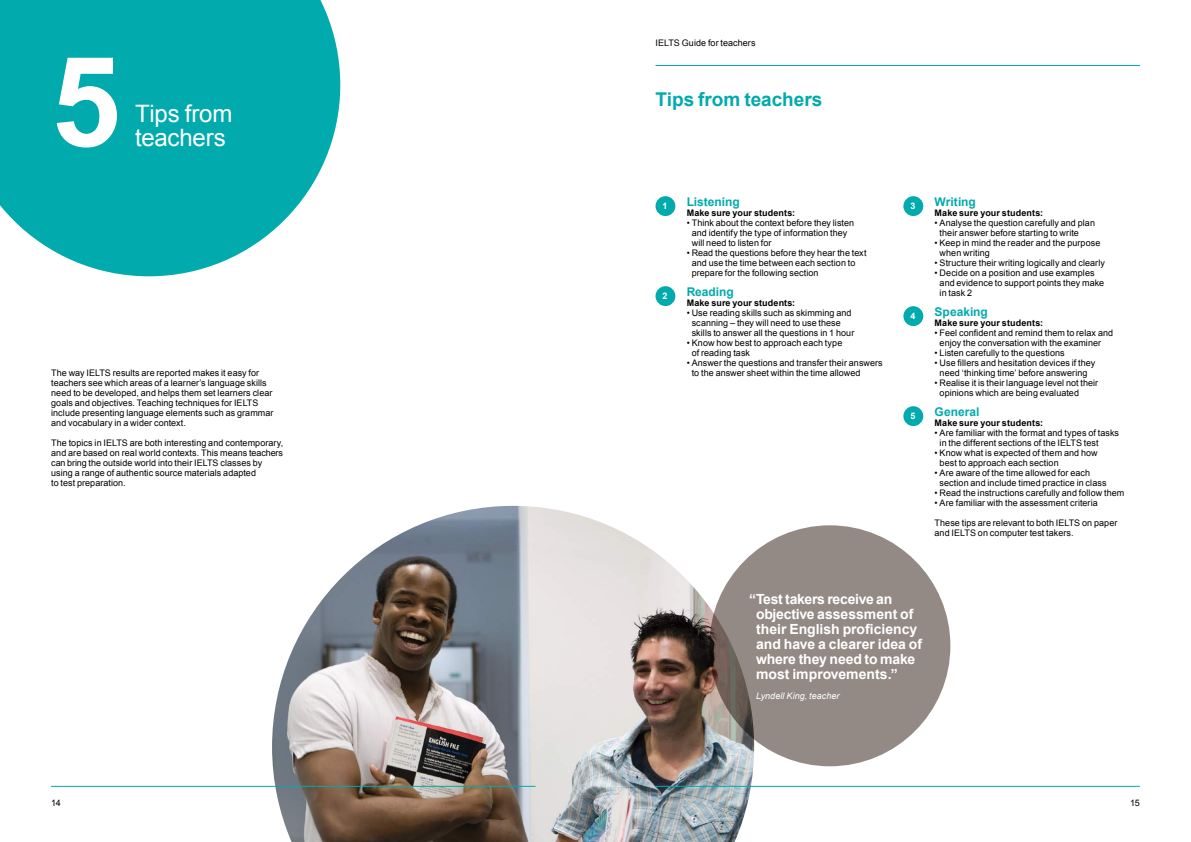
<style>
.page{position:relative;width:1191px;height:842px;background:#fff}
.page>*{position:absolute;margin:0;border:0;box-sizing:border-box;transform-origin:0 0}
.t1{font:700 125px "Arial";color:#fff}
.t2{font:24px/24px "Arial";letter-spacing:-.01em;color:#fff}
.t3{font:700 19px "Arial";color:#00aaad}
.t4{font:700 14px/15px "Arial";letter-spacing:-.005em;color:#fff}
.t5{font:700 12px "Arial";color:#00aaad}
.t6{font:9px/10px "Arial";letter-spacing:.005em;color:#000}
.t7{font:700 9px "Arial";letter-spacing:.01em;color:#000}
.t8{font:italic 9px "Arial";letter-spacing:.005em;color:#fff}
.t9{font:700 9px "Arial";color:#fff}
</style>
<div class="page">
<img style="left:272px;top:506px;width:482px;height:336px">
<hr style="left:655px;top:786px;width:485px;height:1px;background:#00aaad">
<hr style="left:51px;top:786px;width:484px;height:1px;background:#00aaad">
<hr style="left:655px;top:65px;width:485px;height:1px;background:#00aaad">
<svg style="left:0;top:0;width:340px;height:276px;background:#1fb4b6"></svg>
<div style="left:709px;top:525px;width:241px;height:241px;background:#948a85;border-radius:50%"></div>
<div style="left:655px;top:196px;width:20px;height:20px;background:#00aaad;border-radius:50%"></div>
<div style="left:655px;top:286px;width:20px;height:20px;background:#00aaad;border-radius:50%"></div>
<div style="left:903px;top:196px;width:20px;height:20px;background:#00aaad;border-radius:50%"></div>
<div style="left:903px;top:306px;width:20px;height:20px;background:#00aaad;border-radius:50%"></div>
<div style="left:903px;top:406px;width:20px;height:20px;background:#00aaad;border-radius:50%"></div>
<h1 class="t1" style="left:51px;top:20px;width:71px">5</h1>
<h2 class="t2" style="left:135px;top:102px;width:99px">Tips from teachers</h2>
<p class="t6" style="left:51px;top:368px;width:224px">The way IELTS results are reported makes it easy for teachers see which areas of a learner’s language skills need to be developed, and helps them set learners clear goals and objectives. Teaching techniques for IELTS include presenting language elements such as grammar and vocabulary in a wider context.</p>
<p class="t6" style="left:51px;top:438px;width:234px">The topics in IELTS are both interesting and contemporary, and are based on real world contexts. This means teachers can bring the outside world into their IELTS classes by using a range of authentic source materials adapted<br>to test preparation.</p>
<p class="t6" style="left:655px;top:38px;width:102px">IELTS Guide for teachers</p>
<h3 class="t3" style="left:655px;top:87px;width:168px">Tips from teachers</h3>
<p class="t9" style="left:662px;top:200px;width:7px">1</p>
<h3 class="t5" style="left:686px;top:194px;width:55px">Listening</h3>
<p class="t7" style="left:686px;top:207px;width:110px">Make sure your students:</p>
<p class="t6" style="left:691px;top:218px;width:164px;text-indent:-5px">• Think about the context before they listen and identify the type of information they will need to listen for</p>
<p class="t6" style="left:691px;top:248px;width:176px;text-indent:-5px">• Read the questions before they hear the text and use the time between each section to prepare for the following section</p>
<p class="t9" style="left:662px;top:290px;width:7px">2</p>
<h3 class="t5" style="left:686px;top:284px;width:49px">Reading</h3>
<p class="t7" style="left:686px;top:297px;width:110px">Make sure your students:</p>
<p class="t6" style="left:691px;top:308px;width:164px;text-indent:-5px">• Use reading skills such as skimming and scanning – they will need to use these skills to answer all the questions in 1 hour</p>
<p class="t6" style="left:691px;top:338px;width:152px;text-indent:-5px">• Know how best to approach each type of reading task</p>
<p class="t6" style="left:691px;top:358px;width:192px;text-indent:-5px">• Answer the questions and transfer their answers to the answer sheet within the time allowed</p>
<p class="t9" style="left:910px;top:200px;width:7px">3</p>
<h3 class="t5" style="left:934px;top:194px;width:43px">Writing</h3>
<p class="t7" style="left:934px;top:207px;width:110px">Make sure your students:</p>
<p class="t6" style="left:939px;top:218px;width:157px;text-indent:-5px">• Analyse the question carefully and plan their answer before starting to write</p>
<p class="t6" style="left:939px;top:238px;width:162px;text-indent:-5px">• Keep in mind the reader and the purpose when writing</p>
<p class="t6" style="left:934px;top:258px;width:172px">• Structure their writing logically and clearly</p>
<p class="t6" style="left:939px;top:268px;width:166px;text-indent:-5px">• Decide on a position and use examples and evidence to support points they make in task 2</p>
<p class="t9" style="left:910px;top:310px;width:7px">4</p>
<h3 class="t5" style="left:934px;top:304px;width:55px">Speaking</h3>
<p class="t7" style="left:934px;top:317px;width:110px">Make sure your students:</p>
<p class="t6" style="left:939px;top:328px;width:175px;text-indent:-5px">• Feel confident and remind them to relax and enjoy the conversation with the examiner</p>
<p class="t6" style="left:934px;top:348px;width:132px">• Listen carefully to the questions</p>
<p class="t6" style="left:934px;top:358px;width:162px;text-align:center">• Use fillers and hesitation devices if they need ‘thinking time’ before answering</p>
<p class="t6" style="left:939px;top:378px;width:160px;text-indent:-5px">• Realise it is their language level not their opinions which are being evaluated</p>
<p class="t9" style="left:910px;top:410px;width:7px">5</p>
<h3 class="t5" style="left:934px;top:404px;width:46px">General</h3>
<p class="t7" style="left:934px;top:417px;width:110px">Make sure your students:</p>
<p class="t6" style="left:939px;top:428px;width:181px;text-indent:-5px">• Are familiar with the format and types of tasks in the different sections of the IELTS test</p>
<p class="t6" style="left:939px;top:448px;width:159px;text-indent:-5px">• Know what is expected of them and how best to approach each section</p>
<p class="t6" style="left:939px;top:468px;width:168px;text-indent:-5px">• Are aware of the time allowed for each section and include timed practice in class</p>
<p class="t6" style="left:934px;top:488px;width:191px">• Read the instructions carefully and follow them</p>
<p class="t6" style="left:934px;top:498px;width:165px">• Are familiar with the assessment criteria</p>
<p class="t6" style="left:934px;top:518px;width:184px">These tips are relevant to both IELTS on paper and IELTS on computer test takers.</p>
<h3 class="t4" style="left:756px;top:592px;width:167px;text-indent:-7px">“Test takers receive an objective assessment of their English proficiency and have a clearer idea of where they need to make most improvements.”</h3>
<p class="t8" style="left:756px;top:690px;width:85px">Lyndell King, teacher</p>
<p class="t6" style="left:51px;top:798px;width:11px">14</p>
<p class="t6" style="left:1130px;top:798px;width:11px">15</p>
</div>
